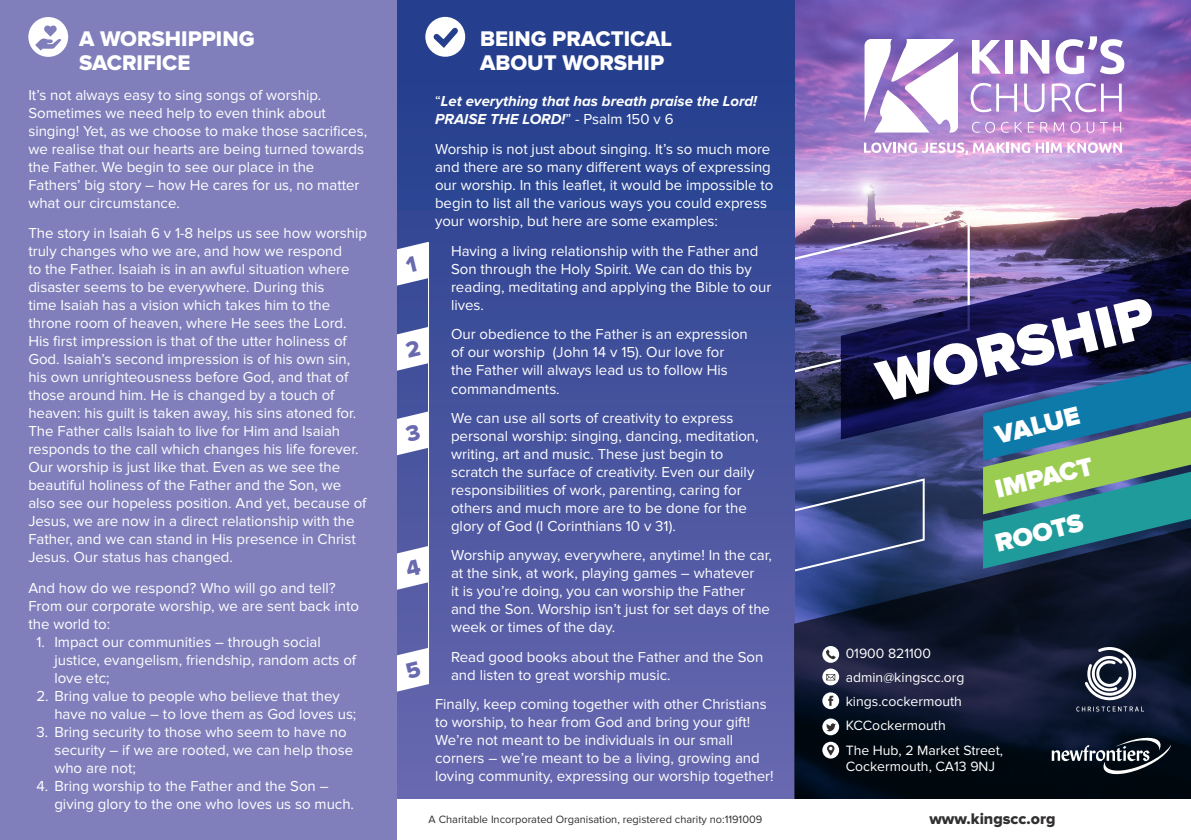
<style>
.page{position:relative;width:1191px;height:840px;background:#fff}
.page>*{position:absolute;margin:0;border:0;box-sizing:border-box;transform-origin:0 0}
.t1{font:900 60px "Proxima Nova";color:#fff}
.t2{font:900 26.4px "Proxima Nova";color:#fff}
.t3{font:22px/24px "Proxima Nova Extrabld";color:#fff}
.t4{font:16px "Proxima Nova Extrabld";color:#312f30}
.t5{font:15px/18px "Proxima Nova";color:#fff}
.t6{font:italic 700 15px/18px "Proxima Nova";color:#fff}
.t7{font:14px/16.8px "Proxima Nova";color:#fff}
.t8{font:11px "Proxima Nova";color:#312f30}
.s1{font-weight:400;font-style:normal}
</style>
<div class="page">
<img style="left:794px;top:0;width:397px;height:520px">
<svg style="left:794px;top:477px;width:131px;height:43px;background:#3b4b7c"></svg>
<img style="left:794px;top:214px;width:177px;height:209px">
<div style="left:397px;top:0;width:397px;height:839px;background:linear-gradient(to bottom,#1e3b8b,#6d6bb1)"></div>
<hr style="left:428px;top:242px;width:1px;height:441px;background:#fff">
<svg style="left:970px;top:83px;width:47px;height:29px"></svg>
<svg style="left:1024px;top:84px;width:20px;height:28px"></svg>
<svg style="left:1051px;top:83px;width:70px;height:29px"></svg>
<svg style="left:972px;top:122px;width:23px;height:11px"></svg>
<svg style="left:1001px;top:122px;width:7px;height:11px"></svg>
<svg style="left:1014px;top:122px;width:20px;height:10px"></svg>
<svg style="left:1040px;top:122px;width:24px;height:10px"></svg>
<svg style="left:1070px;top:122px;width:10px;height:11px"></svg>
<svg style="left:1086px;top:122px;width:8px;height:11px"></svg>
<svg style="left:1100px;top:122px;width:7px;height:10px"></svg>
<svg style="left:1113px;top:122px;width:8px;height:10px"></svg>
<svg style="left:972px;top:40px;width:28px;height:34px"></svg>
<div style="left:1005px;top:40px;width:7px;height:34px;background:#fff"></div>
<svg style="left:1020px;top:40px;width:29px;height:34px"></svg>
<svg style="left:1055px;top:36px;width:69px;height:38px"></svg>
<svg style="left:864px;top:39px;width:94px;height:93px"></svg>
<svg style="left:864px;top:142px;width:258px;height:13px"></svg>
<svg style="left:794px;top:520px;width:397px;height:278px;background:#131c36"></svg>
<svg style="left:983px;top:439px;width:208px;height:129px;background:#488c70"></svg>
<svg style="left:1051px;top:737px;width:120px;height:36px;background:#343c47"></svg>
<svg style="left:1084px;top:646px;width:52px;height:54px"></svg>
<svg style="left:1076px;top:706px;width:68px;height:5px"></svg>
<div style="left:822px;top:692px;width:17px;height:16px;background:#fff;border-radius:50%"></div>
<svg style="left:828px;top:695px;width:5px;height:10px"></svg>
<svg style="left:822px;top:718px;width:17px;height:16px"></svg>
<svg style="left:826px;top:723px;width:10px;height:8px"></svg>
<svg style="left:822px;top:668px;width:17px;height:17px"></svg>
<svg style="left:826px;top:673px;width:9px;height:7px"></svg>
<svg style="left:822px;top:645px;width:17px;height:17px"></svg>
<svg style="left:826px;top:649px;width:9px;height:10px"></svg>
<svg style="left:822px;top:741px;width:17px;height:17px"></svg>
<svg style="left:827px;top:744px;width:7px;height:11px"></svg>
<div style="left:397px;top:798px;width:794px;height:41px;background:#fff"></div>
<div style="left:0;top:0;width:397px;height:839px;background:#807fbc"></div>
<svg style="left:425px;top:17px;width:40px;height:40px"></svg>
<div style="left:28px;top:17px;width:40px;height:40px;background:#fff;border-radius:50%"></div>
<svg style="left:35px;top:26px;width:26px;height:25px"></svg>
<svg style="left:428px;top:22px;width:35px;height:30px"></svg>
<svg style="left:841px;top:245px;width:350px;height:194px;background:#2e396e"></svg>
<svg style="left:397px;top:242px;width:31px;height:79px"></svg>
<svg style="left:397px;top:327px;width:31px;height:164px"></svg>
<svg style="left:397px;top:545px;width:31px;height:80px"></svg>
<svg style="left:397px;top:647px;width:31px;height:80px"></svg>
<p class="t3" style="left:79px;top:27px;width:177px">A WORSHIPPING<br>SACRIFICE</p>
<p class="t5" style="left:28px;top:86px;width:340px">It’s not always easy to sing songs of worship.<br>Sometimes we need help to even think about singing! Yet, as we choose to make those sacrifices, we realise that our hearts are being turned towards the Father. We begin to see our place in the Fathers’ big story – how He cares for us, no matter what our circumstance.</p>
<p class="t5" style="left:28px;top:224px;width:340px">The story in Isaiah 6 v 1-8 helps us see how worship truly changes who we are, and how we respond<br>to the Father. Isaiah is in an awful situation where disaster seems to be everywhere. During this<br>time Isaiah has a vision which takes him to the throne room of heaven, where He sees the Lord.<br>His first impression is that of the utter holiness of God. Isaiah’s second impression is of his own sin, his own unrighteousness before God, and that of those around him. He is changed by a touch of heaven: his guilt is taken away, his sins atoned for.<br>The Father calls Isaiah to live for Him and Isaiah responds to the call which changes his life forever.</p>
<p class="t5" style="left:28px;top:458px;width:340px">Our worship is just like that. Even as we see the beautiful holiness of the Father and the Son, we also see our hopeless position. And yet, because of Jesus, we are now in a direct relationship with the Father, and we can stand in His presence in Christ Jesus. Our status has changed.</p>
<p class="t5" style="left:28px;top:578px;width:332px">And how do we respond? Who will go and tell?<br>From our corporate worship, we are sent back into the world to:</p>
<p class="t5" style="left:54px;top:632px;width:303px;text-indent:-18px">1. Impact our communities – through social justice, evangelism, friendship, random acts of love etc;</p>
<p class="t5" style="left:54px;top:686px;width:303px;text-indent:-18px">2. Bring value to people who believe that they have no value – to love them as God loves us;</p>
<p class="t5" style="left:54px;top:722px;width:300px;text-indent:-18px">3. Bring security to those who seem to have no security – if we are rooted, we can help those who are not;</p>
<p class="t5" style="left:54px;top:776px;width:301px;text-indent:-18px">4. Bring worship to the Father and the Son – giving glory to the one who loves us so much.</p>
<p class="t3" style="left:480px;top:27px;width:194px">BEING PRACTICAL</p>
<p class="t3" style="left:480px;top:51px;width:185px">ABOUT WORSHIP</p>
<p class="t6" style="left:435px;top:92px;width:323px"><span class="s1">“</span>Let everything that has breath praise the Lord!<br>PRAISE THE LORD!<span class="s1">” - Psalm 150 v 6</span></p>
<p class="t5" style="left:435px;top:140px;width:340px">Worship is not just about singing. It’s so much more and there are so many different ways of expressing our worship. In this leaflet, it would be impossible to begin to list all the various ways you could express your worship, but here are some examples:</p>
<p class="t5" style="left:451px;top:242px;width:322px">Having a living relationship with the Father and Son through the Holy Spirit. We can do this by reading, meditating and applying the Bible to our lives.</p>
<p class="t5" style="left:451px;top:325px;width:298px">Our obedience to the Father is an expression of our worship (John 14 v 15). Our love for the Father will always lead us to follow His commandments.</p>
<p class="t5" style="left:451px;top:409px;width:309px">We can use all sorts of creativity to express personal worship: singing, dancing, meditation, writing, art and music. These just begin to scratch the surface of creativity. Even our daily responsibilities of work, parenting, caring for others and much more are to be done for the glory of God (I Corinthians 10 v 31).</p>
<p class="t5" style="left:451px;top:546px;width:322px">Worship anyway, everywhere, anytime! In the car, at the sink, at work, playing games – whatever<br>it is you’re doing, you can worship the Father and the Son. Worship isn’t just for set days of the week or times of the day.</p>
<p class="t5" style="left:451px;top:647px;width:314px">Read good books about the Father and the Son and listen to great worship music.</p>
<p class="t5" style="left:435px;top:695px;width:340px">Finally, keep coming together with other Christians to worship, to hear from God and bring your gift!<br>We’re not meant to be individuals in our small corners – we’re meant to be a living, growing and loving community, expressing our worship together!</p>
<p class="t8" style="left:428px;top:812px;width:335px">A Charitable Incorporated Organisation, registered charity no:1191009</p>
<p class="t1" style="left:872px;top:356px;width:284px;rotate:-14deg">WORSHIP</p>
<p class="t2" style="left:992px;top:423px;width:88px;rotate:-14deg">VALUE</p>
<p class="t2" style="left:992px;top:477px;width:101px;rotate:-14deg">IMPACT</p>
<p class="t2" style="left:992px;top:531px;width:91px;rotate:-14deg">ROOTS</p>
<p class="t7" style="left:845px;top:645px;width:87px">01900 821100</p>
<p class="t7" style="left:845px;top:669px;width:120px">admin@kingscc.org</p>
<p class="t7" style="left:845px;top:693px;width:118px">kings.cockermouth</p>
<p class="t7" style="left:845px;top:717px;width:102px">KCCockermouth</p>
<p class="t7" style="left:845px;top:741px;width:159px">The Hub, 2 Market Street,<br>Cockermouth, CA13 9NJ</p>
<p class="t4" style="left:929px;top:810px;width:128px">www.kingscc.org</p>
</div>
